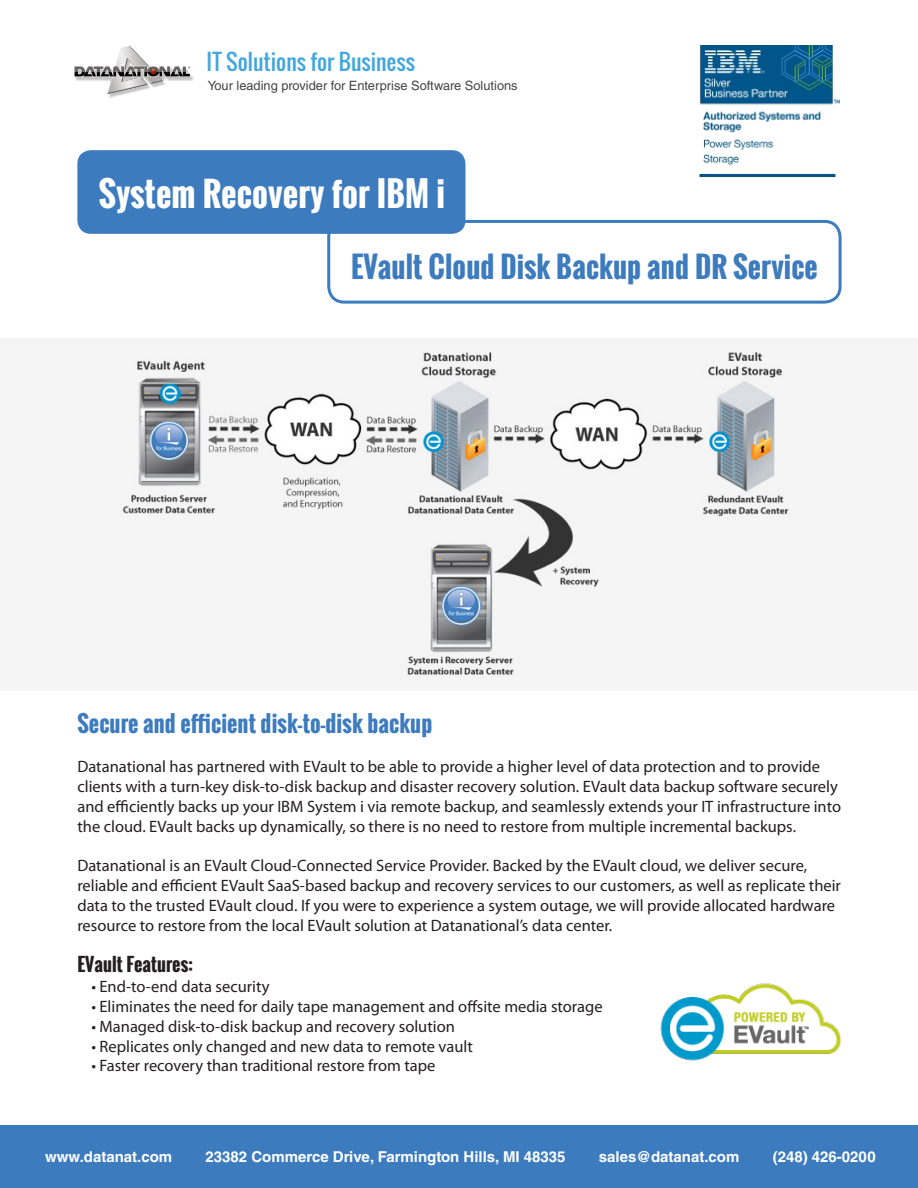
<style>
.page{position:relative;width:918px;height:1188px;background:#fff}
.page>*{position:absolute;margin:0;border:0;box-sizing:border-box;transform-origin:0 0}
.t1{font:700 33.45px "Oswald";letter-spacing:.005em;color:#fff}
.t2{font:700 28.65px "Oswald";letter-spacing:.005em;color:#3d7bbf}
.t3{font:700 22.35px "Oswald";letter-spacing:.005em;color:#3d7bbf}
.t4{font:21.6px "Oswald";color:#43a7dd}
.t5{font:700 18.15px "Oswald";letter-spacing:.005em;color:#231f20}
.t6{font:16.5px/19.8px "Myriad Pro";color:#231f20}
.t7{font:700 15px "Helvetica LT Std";color:#fff}
.t8{font:12.75px "Helvetica LT Std";color:#444}
</style>
<div class="page">
<div style="left:0;top:1125px;width:918px;height:63px;background:#3d7bbf"></div>
<img style="left:74px;top:45px;width:120px;height:53px">
<div style="left:77px;top:150px;width:388px;height:84px;background:#3d7bbf;border-radius:14px"></div>
<div style="left:0;top:338px;width:918px;height:352px;background:#f5f5f5"></div>
<img style="left:122px;top:352px;width:667px;height:323px">
<div style="left:327px;top:220px;width:515px;height:84px;border:3px solid #3d7bbf;border-radius:16px"></div>
<img style="left:699px;top:46px;width:141px;height:132px">
<img style="left:660px;top:983px;width:181px;height:78px">
<h3 class="t4" style="left:207px;top:46px;width:210px">IT Solutions for Business</h3>
<p class="t8" style="left:208px;top:78px;width:312px">Your leading provider for Enterprise Software Solutions</p>
<p class="t1" style="left:99px;top:169px;width:348px">System Recovery for IBM i</p>
<p class="t2" style="left:351px;top:245px;width:468px">EVault Cloud Disk Backup and DR Service</p>
<p class="t3" style="left:77px;top:706px;width:356px">Secure and efficient disk-to-disk backup</p>
<p class="t6" style="left:77px;top:757px;width:765px">Datanational has partnered with EVault to be able to provide a higher level of data protection and to provide clients with a turn-key disk-to-disk backup and disaster recovery solution. EVault data backup software securely and efficiently backs up your IBM System i via remote backup, and seamlessly extends your IT infrastructure into the cloud. EVault backs up dynamically, so there is no need to restore from multiple incremental backups.</p>
<p class="t6" style="left:77px;top:856px;width:765px">Datanational is an EVault Cloud-Connected Service Provider. Backed by the EVault cloud, we deliver secure, reliable and efficient EVault SaaS-based backup and recovery services to our customers, as well as replicate their data to the trusted EVault cloud. If you were to experience a system outage, we will provide allocated hardware resource to restore from the local EVault solution at Datanational’s data center.</p>
<p class="t5" style="left:77px;top:951px;width:117px">EVault Features:</p>
<p class="t6" style="left:91px;top:976px;width:180px">• End-to-end data security</p>
<p class="t6" style="left:91px;top:996px;width:513px">• Eliminates the need for daily tape management and offsite media storage</p>
<p class="t6" style="left:91px;top:1016px;width:365px">• Managed disk-to-disk backup and recovery solution</p>
<p class="t6" style="left:91px;top:1036px;width:383px">• Replicates only changed and new data to remote vault</p>
<p class="t6" style="left:91px;top:1056px;width:346px">• Faster recovery than traditional restore from tape</p>
<p class="t7" style="left:45px;top:1147px;width:128px">www.datanat.com</p>
<p class="t7" style="left:206px;top:1147px;width:361px">23382 Commerce Drive, Farmington Hills, MI 48335</p>
<p class="t7" style="left:599px;top:1147px;width:142px">sales@datanat.com</p>
<p class="t7" style="left:773px;top:1147px;width:105px">(248) 426-0200</p>
</div>
